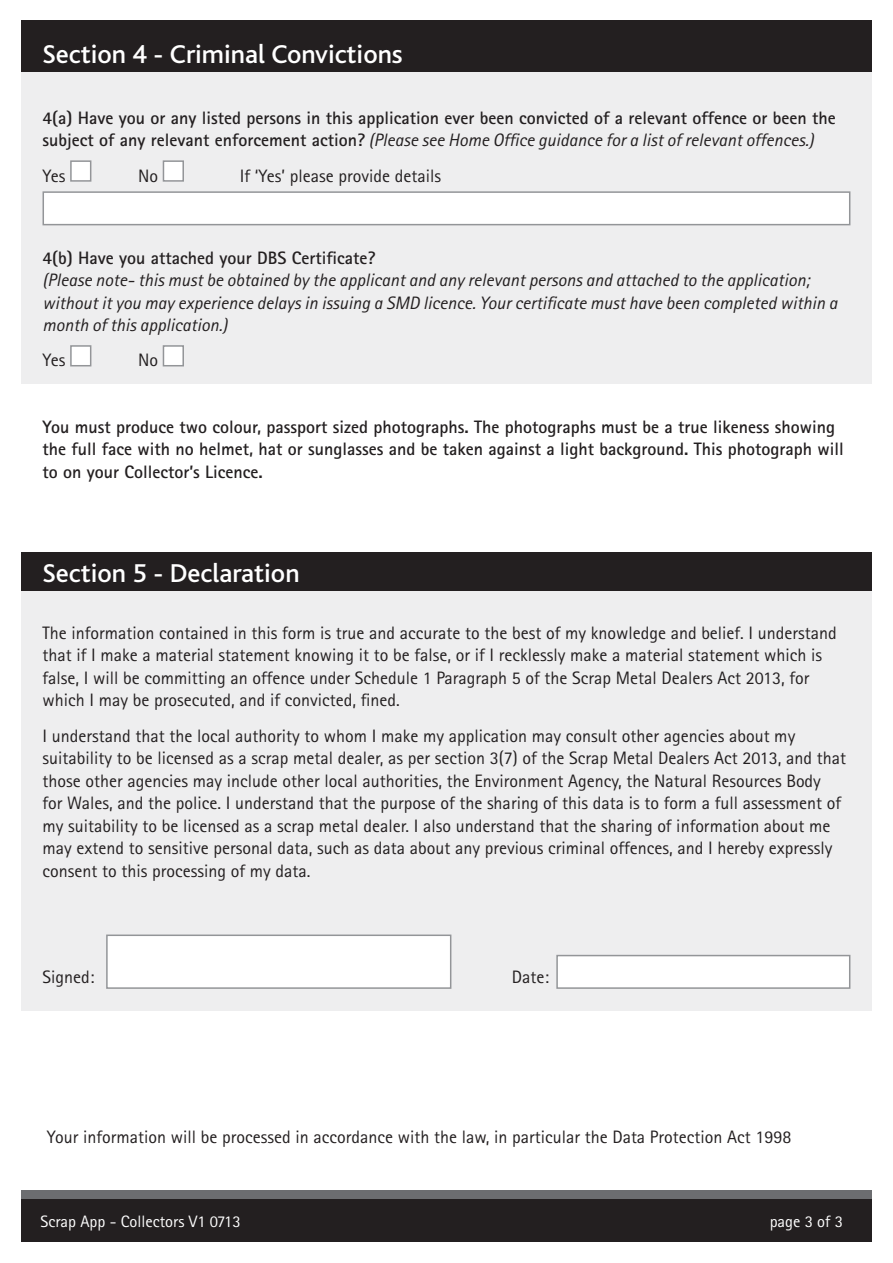
<style>
.page{position:relative;width:893px;height:1263px;background:#fff}
.page>*{position:absolute;margin:0;border:0;box-sizing:border-box;transform-origin:0 0}
.t1{font:500 27px "Bliss";color:#fff}
.t2{font:18px/22.5px "Rotis Sans Serif";color:#231f20}
.t3{font:700 18px/22.5px "Rotis Sans Serif";color:#231f20}
.t4{font:italic 18px/22.5px "Rotis Sans Serif";color:#231f20}
.t5{font:16.5px "Rotis Sans Serif";color:#fff}
.s1{font-weight:400;font-style:italic}
</style>
<div class="page">
<div style="left:21px;top:552px;width:851px;height:459px;background:#eeeeef"></div>
<div style="left:21px;top:552px;width:851px;height:39px;background:#231f20"></div>
<div style="left:21px;top:21px;width:851px;height:363px;background:#eeeeef"></div>
<div style="left:21px;top:21px;width:851px;height:51px;background:#231f20"></div>
<div style="left:21px;top:1191px;width:851px;height:51px;background:#6c6d70"></div>
<div style="left:21px;top:1199px;width:851px;height:43px;background:#231f20"></div>
<div style="left:70px;top:160px;width:21px;height:22px;background:#fff;border:2px solid #939598"></div>
<div style="left:163px;top:160px;width:21px;height:22px;background:#fff;border:2px solid #939598"></div>
<div style="left:70px;top:345px;width:21px;height:21px;background:#fff;border:2px solid #939598"></div>
<div style="left:163px;top:345px;width:21px;height:21px;background:#fff;border:2px solid #939598"></div>
<div style="left:43px;top:191px;width:807px;height:34px;background:#fff;border:2px solid #939598"></div>
<div style="left:106px;top:934px;width:345px;height:55px;background:#fff;border:2px solid #939598"></div>
<div style="left:556px;top:955px;width:294px;height:34px;background:#fff;border:2px solid #939598"></div>
<h1 class="t1" style="left:43px;top:40px;width:362px">Section 4 - Criminal Convictions</h1>
<p class="t3" style="left:43px;top:106px;width:795px">4(a) Have you or any listed persons in this application ever been convicted of a relevant offence or been the subject of any relevant enforcement action? <span class="s1">(Please see Home Office guidance for a list of relevant offences.)</span></p>
<p class="t2" style="left:43px;top:164px;width:24px">Yes</p>
<p class="t2" style="left:138px;top:164px;width:21px">No</p>
<p class="t2" style="left:240px;top:164px;width:203px">If ‘Yes’ please provide details</p>
<p class="t3" style="left:43px;top:246px;width:334px">4(b) Have you attached your DBS Certificate?</p>
<p class="t4" style="left:43px;top:269px;width:796px">(Please note- this must be obtained by the applicant and any relevant persons and attached to the application; without it you may experience delays in issuing a SMD licence. Your certificate must have been completed within a month of this application.)</p>
<p class="t2" style="left:43px;top:349px;width:24px">Yes</p>
<p class="t2" style="left:138px;top:349px;width:21px">No</p>
<p class="t3" style="left:43px;top:415px;width:803px">You must produce two colour, passport sized photographs. The photographs must be a true likeness showing the full face with no helmet, hat or sunglasses and be taken against a light background. This photograph will to on your Collector’s Licence.</p>
<h1 class="t1" style="left:43px;top:559px;width:259px">Section 5 - Declaration</h1>
<p class="t2" style="left:43px;top:621px;width:796px">The information contained in this form is true and accurate to the best of my knowledge and belief. I understand that if I make a material statement knowing it to be false, or if I recklessly make a material statement which is false, I will be committing an offence under Schedule 1 Paragraph 5 of the Scrap Metal Dealers Act 2013, for which I may be prosecuted, and if convicted, fined.</p>
<p class="t2" style="left:43px;top:724px;width:805px">I understand that the local authority to whom I make my application may consult other agencies about my suitability to be licensed as a scrap metal dealer, as per section 3(7) of the Scrap Metal Dealers Act 2013, and that those other agencies may include other local authorities, the Environment Agency, the Natural Resources Body<br>for Wales, and the police. I understand that the purpose of the sharing of this data is to form a full assessment of my suitability to be licensed as a scrap metal dealer. I also understand that the sharing of information about me may extend to sensitive personal data, such as data about any previous criminal offences, and I hereby expressly consent to this processing of my data.</p>
<p class="t2" style="left:43px;top:965px;width:53px">Signed:</p>
<p class="t2" style="left:512px;top:965px;width:39px">Date:</p>
<p class="t2" style="left:47px;top:1125px;width:746px">Your information will be processed in accordance with the law, in particular the Data Protection Act 1998</p>
<p class="t5" style="left:40px;top:1212px;width:202px">Scrap App - Collectors V1 0713</p>
<p class="t5" style="left:770px;top:1212px;width:75px">page 3 of 3</p>
</div>
